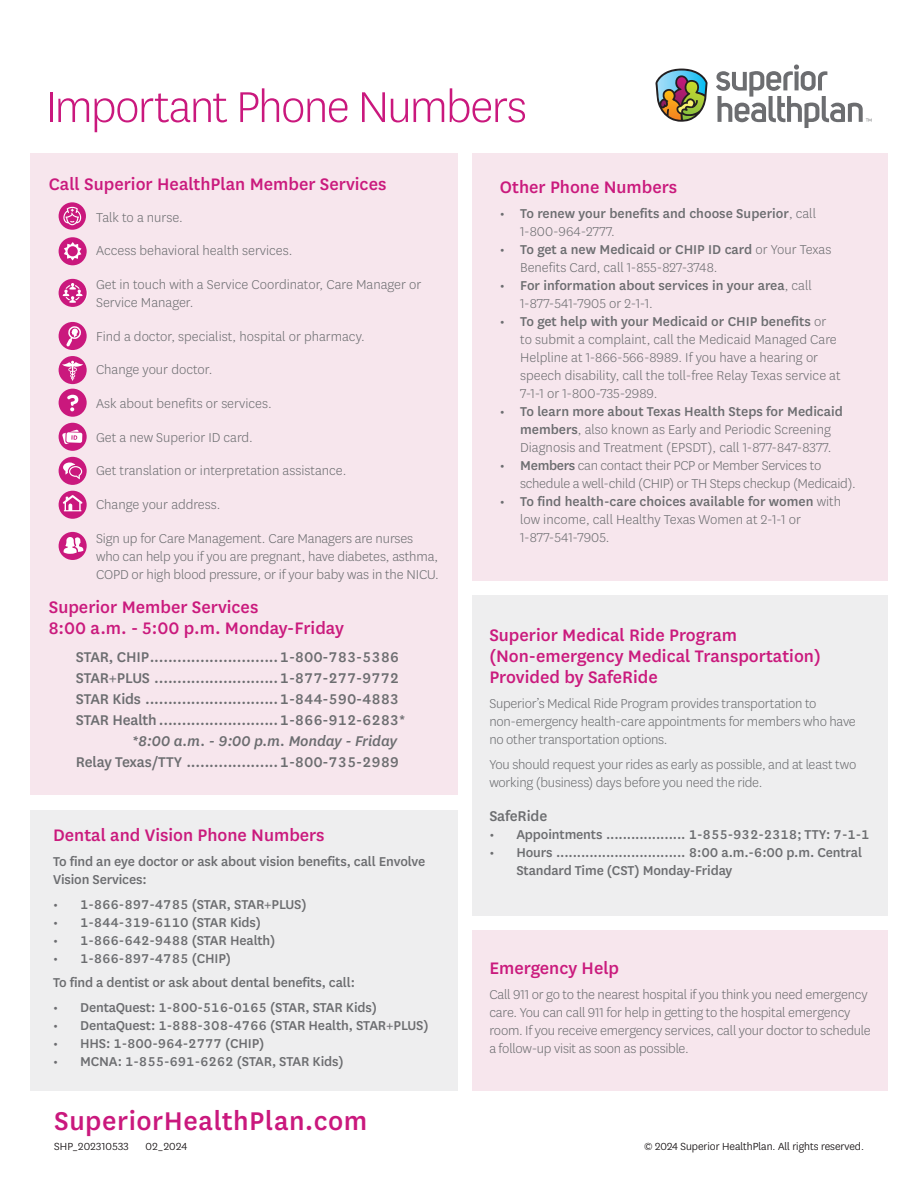
<style>
.page{position:relative;width:918px;height:1188px;background:#fff}
.page>*{position:absolute;margin:0;border:0;box-sizing:border-box;transform-origin:0 0}
.t1{font:300 50.4px "Centene Sans";letter-spacing:-.035em;color:#ca187d}
.t2{font:500 30px "Centene Sans";letter-spacing:.02em;color:#ca187d}
.t3{font:500 19.5px/21px "Centene Sans";color:#ca1a7d}
.t4{font:500 16.5px "Centene Sans";letter-spacing:-.01em;color:#6c6d70}
.t5{font:italic 500 16.5px "Centene Sans";letter-spacing:-.01em;color:#6c6d70}
.t6{font:300 15px/18px "Centene Sans";letter-spacing:-.01em;color:#6c6d70}
.t7{font:500 15px/18px "Centene Sans";letter-spacing:-.01em;color:#6c6d70}
.t8{font:300 12px "Centene Sans";color:#231f20}
.t9{font:300 12px "Centene Sans";letter-spacing:.025em;color:#231f20}
.s1{font-weight:300}
.s2{font-weight:500}
</style>
<div class="page">
<div style="left:473px;top:930px;width:415px;height:161px;background:#f7e6ed"></div>
<img style="left:655px;top:64px;width:217px;height:64px">
<div style="left:473px;top:153px;width:415px;height:428px;background:#f7e6ed"></div>
<div style="left:473px;top:595px;width:415px;height:320px;background:#eeeeef"></div>
<div style="left:30px;top:810px;width:428px;height:281px;background:#eeeeef"></div>
<div style="left:30px;top:153px;width:428px;height:642px;background:#f7e6ed"></div>
<div style="left:59px;top:202px;width:27px;height:28px;background:#ca187d;border-radius:50%"></div>
<div style="left:59px;top:237px;width:28px;height:28px;background:#ca187d;border-radius:50%"></div>
<svg style="left:64px;top:242px;width:17px;height:19px"></svg>
<div style="left:59px;top:389px;width:28px;height:28px;background:#ca187d;border-radius:50%"></div>
<svg style="left:67px;top:395px;width:11px;height:16px"></svg>
<div style="left:59px;top:457px;width:28px;height:28px;background:#ca187d;border-radius:50%"></div>
<svg style="left:63px;top:462px;width:19px;height:17px"></svg>
<div style="left:59px;top:532px;width:28px;height:28px;background:#ca187d;border-radius:50%"></div>
<svg style="left:64px;top:537px;width:19px;height:17px"></svg>
<div style="left:66px;top:283px;width:22px;height:21px;background:#faf0f5;border-radius:50%"></div>
<div style="left:59px;top:279px;width:28px;height:28px;background:#ca187d;border-radius:50%"></div>
<svg style="left:63px;top:283px;width:20px;height:20px"></svg>
<div style="left:59px;top:322px;width:28px;height:28px;background:#ca187d;border-radius:50%"></div>
<svg style="left:66px;top:326px;width:16px;height:21px"></svg>
<div style="left:59px;top:356px;width:28px;height:28px;background:#ca187d;border-radius:50%"></div>
<svg style="left:62px;top:361px;width:21px;height:20px"></svg>
<div style="left:59px;top:423px;width:28px;height:28px;background:#ca187d;border-radius:50%"></div>
<svg style="left:62px;top:430px;width:20px;height:14px"></svg>
<div style="left:59px;top:491px;width:28px;height:28px;background:#ca187d;border-radius:50%"></div>
<svg style="left:63px;top:495px;width:19px;height:16px"></svg>
<svg style="left:63px;top:207px;width:18px;height:18px"></svg>
<h1 class="t1" style="left:45px;top:75px;width:483px">Important Phone Numbers</h1>
<h2 class="t3" style="left:49px;top:173px;width:339px">Call Superior HealthPlan Member Services</h2>
<p class="t6" style="left:96px;top:208px;width:88px">Talk to a nurse.</p>
<p class="t6" style="left:96px;top:241px;width:198px">Access behavioral health services.</p>
<p class="t6" style="left:96px;top:275px;width:327px">Get in touch with a Service Coordinator, Care Manager or<br>Service Manager.</p>
<p class="t6" style="left:96px;top:327px;width:270px">Find a doctor, specialist, hospital or pharmacy.</p>
<p class="t6" style="left:96px;top:360px;width:118px">Change your doctor.</p>
<p class="t6" style="left:96px;top:394px;width:177px">Ask about benefits or services.</p>
<p class="t6" style="left:96px;top:428px;width:158px">Get a new Superior ID card.</p>
<p class="t6" style="left:96px;top:461px;width:252px">Get translation or interpretation assistance.</p>
<p class="t6" style="left:96px;top:495px;width:126px">Change your address.</p>
<p class="t6" style="left:96px;top:529px;width:344px">Sign up for Care Management. Care Managers are nurses who can help you if you are pregnant, have diabetes, asthma,<br>COPD or high blood pressure, or if your baby was in the NICU.</p>
<h2 class="t3" style="left:49px;top:595px;width:211px">Superior Member Services</h2>
<p class="t3" style="left:49px;top:616px;width:297px">8:00 a.m. - 5:00 p.m. Monday-Friday</p>
<p class="t4" style="left:76px;top:646px;width:325px">STAR, CHIP............................1-800-783-5386</p>
<p class="t4" style="left:76px;top:667px;width:325px">STAR+PLUS ...........................1-877-277-9772</p>
<p class="t4" style="left:76px;top:688px;width:325px">STAR Kids .............................1-844-590-4883</p>
<p class="t4" style="left:76px;top:709px;width:331px">STAR Health..........................1-866-912-6283*</p>
<p class="t5" style="left:132px;top:730px;width:267px">*8:00 a.m. - 9:00 p.m. Monday - Friday</p>
<p class="t4" style="left:76px;top:751px;width:325px">Relay Texas/TTY ....................1-800-735-2989</p>
<h2 class="t3" style="left:53px;top:823px;width:273px">Dental and Vision Phone Numbers</h2>
<p class="t7" style="left:53px;top:851px;width:374px">To find an eye doctor or ask about vision benefits, call Envolve<br>Vision Services:</p>
<p class="t7" style="left:80px;top:894px;width:228px">1-866-897-4785 (STAR, STAR+PLUS)</p>
<p class="t7" style="left:80px;top:912px;width:183px">1-844-319-6110 (STAR Kids)</p>
<p class="t7" style="left:80px;top:930px;width:197px">1-866-642-9488 (STAR Health)</p>
<p class="t7" style="left:80px;top:948px;width:153px">1-866-897-4785 (CHIP)</p>
<p class="t7" style="left:53px;top:973px;width:303px">To find a dentist or ask about dental benefits, call:</p>
<p class="t7" style="left:80px;top:998px;width:299px">DentaQuest: 1-800-516-0165 (STAR, STAR Kids)</p>
<p class="t7" style="left:80px;top:1016px;width:350px">DentaQuest: 1-888-308-4766 (STAR Health, STAR+PLUS)</p>
<p class="t7" style="left:80px;top:1034px;width:186px">HHS: 1-800-964-2777 (CHIP)</p>
<p class="t7" style="left:80px;top:1052px;width:265px">MCNA: 1-855-691-6262 (STAR, STAR Kids)</p>
<p class="t7" style="left:53px;top:894px;width:7px;text-align:justify">• • • •</p>
<p class="t7" style="left:53px;top:998px;width:7px;text-align:justify">• • • •</p>
<h2 class="t3" style="left:500px;top:176px;width:179px">Other Phone Numbers</h2>
<p class="t7" style="left:520px;top:203px;width:297px">To renew your benefits and choose Superior<span class="s1">, call<br>1-800-964-2777.</span></p>
<p class="t6" style="left:520px;top:240px;width:313px"><span class="s2">To get a new Medicaid or CHIP ID card</span> or Your Texas<br>Benefits Card, call 1-855-827-3748.</p>
<p class="t7" style="left:520px;top:275px;width:293px">For information about services in your area<span class="s1">, call<br>1-877-541-7905 or 2-1-1.</span></p>
<p class="t6" style="left:520px;top:312px;width:322px"><span class="s2">To get help with your Medicaid or CHIP benefits</span> or to submit a complaint, call the Medicaid Managed Care Helpline at 1-866-566-8989. If you have a hearing or speech disability, call the toll-free Relay Texas service at 7-1-1 or 1-800-735-2989.</p>
<p class="t6" style="left:520px;top:402px;width:324px"><span class="s2">To learn more about Texas Health Steps for Medicaid members</span>, also known as Early and Periodic Screening<br>Diagnosis and Treatment (EPSDT), call 1-877-847-8377.</p>
<p class="t6" style="left:520px;top:456px;width:337px"><span class="s2">Members</span> can contact their PCP or Member Services to schedule a well-child (CHIP) or TH Steps checkup (Medicaid).</p>
<p class="t6" style="left:520px;top:492px;width:323px"><span class="s2">To find health-care choices available for women</span> with low income, call Healthy Texas Women at 2-1-1 or<br>1-877-541-7905.</p>
<p class="t7" style="left:500px;top:203px;width:7px">•</p>
<p class="t7" style="left:500px;top:239px;width:7px">•</p>
<p class="t7" style="left:500px;top:275px;width:7px">•</p>
<p class="t7" style="left:500px;top:311px;width:7px">•</p>
<p class="t7" style="left:500px;top:401px;width:7px">•</p>
<p class="t7" style="left:500px;top:455px;width:7px">•</p>
<p class="t7" style="left:500px;top:491px;width:7px">•</p>
<h2 class="t3" style="left:489px;top:624px;width:333px">Superior Medical Ride Program (Non-emergency Medical Transportation)<br>Provided by SafeRide</h2>
<p class="t6" style="left:489px;top:694px;width:368px">Superior’s Medical Ride Program provides transportation to non-emergency health-care appointments for members who have no other transportation options.</p>
<p class="t6" style="left:489px;top:755px;width:369px">You should request your rides as early as possible, and at least two working (business) days before you need the ride.</p>
<h3 class="t4" style="left:489px;top:805px;width:59px">SafeRide</h3>
<p class="t7" style="left:489px;top:825px;width:7px">•</p>
<p class="t7" style="left:516px;top:825px;width:355px">Appointments ................... 1-855-932-2318; TTY: 7-1-1</p>
<p class="t7" style="left:489px;top:843px;width:7px">•</p>
<p class="t7" style="left:516px;top:843px;width:347px">Hours ............................... 8:00 a.m.-6:00 p.m. Central</p>
<p class="t7" style="left:516px;top:861px;width:218px">Standard Time (CST) Monday-Friday</p>
<h2 class="t3" style="left:489px;top:956px;width:131px">Emergency Help</h2>
<p class="t6" style="left:489px;top:985px;width:383px">Call 911 or go to the nearest hospital if you think you need emergency care. You can call 911 for help in getting to the hospital emergency room. If you receive emergency services, call your doctor to schedule a follow-up visit as soon as possible.</p>
<p class="t2" style="left:54px;top:1101px;width:315px">SuperiorHealthPlan.com</p>
<p class="t9" style="left:54px;top:1139px;width:76px">SHP_202310533</p>
<p class="t8" style="left:146px;top:1139px;width:43px">02_2024</p>
<p class="t8" style="left:644px;top:1139px;width:221px">© 2024 Superior HealthPlan. All rights reserved.</p>
</div>
